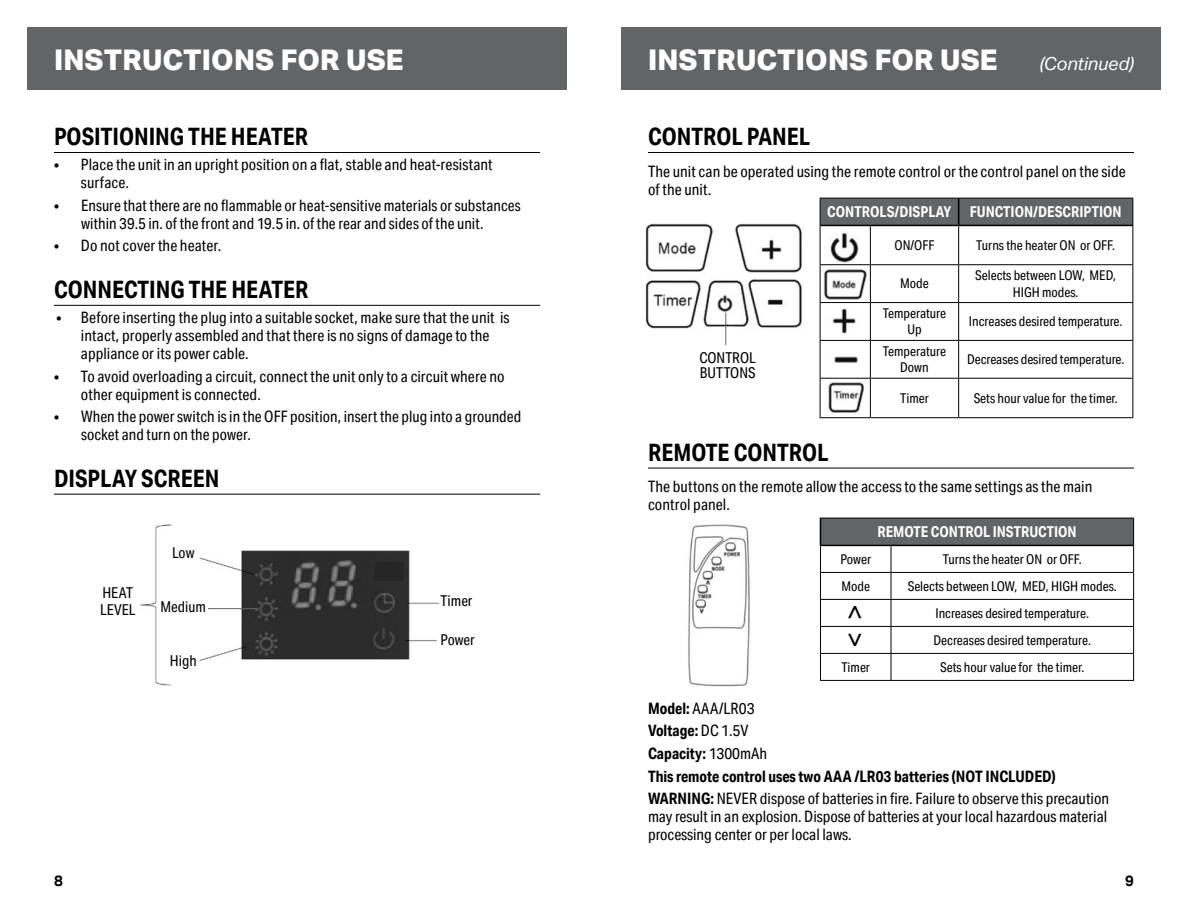
<style>
.page{position:relative;width:1188px;height:918px;background:#fff}
.page>*{position:absolute;margin:0;border:0;box-sizing:border-box;transform-origin:0 0}
.t1{font:800 28.5px "Aktiv Grotesk";letter-spacing:.005em;color:#fff}
.t2{font:27.3px "Aktiv Grotesk";color:#000}
.t3{font:700 24px "Aktiv Grotesk Cd";color:#000}
.t4{font:italic 18px "Aktiv Grotesk";color:#fff}
.t5{font:15.75px/18px "Aktiv Grotesk Cd";letter-spacing:.005em;color:#000}
.t6{font:700 15.75px/22.6px "Aktiv Grotesk Cd";color:#000}
.t7{font:700 15px "Aktiv Grotesk Cd";color:#fff}
.t8{font:15px/15px "Aktiv Grotesk Cd";color:#000}
.t9{font:700 15px "Aktiv Grotesk";color:#000}
.t10{font:13.5px/16.2px "Aktiv Grotesk Cd";color:#000;text-align:center}
.s1{font-weight:400}
</style>
<div class="page">
<div style="left:621px;top:27px;width:540px;height:63px;background:#636466"></div>
<div style="left:27px;top:27px;width:540px;height:63px;background:#636466"></div>
<hr style="left:648px;top:152px;width:486px;height:1px;background:#000">
<hr style="left:648px;top:468px;width:486px;height:1px;background:#000">
<img style="left:645px;top:198px;width:175px;height:147px">
<img style="left:688px;top:524px;width:62px;height:163px">
<img style="left:821px;top:233px;width:48px;height:180px">
<hr style="left:820px;top:225px;width:50px;height:1px;background:#000">
<hr style="left:870px;top:225px;width:89px;height:1px;background:#000">
<hr style="left:959px;top:225px;width:173px;height:1px;background:#000">
<svg style="left:820px;top:198px;width:313px;height:27px;background:#5f6061"></svg>
<hr style="left:820px;top:225px;width:1px;height:39px;background:#000">
<hr style="left:1132px;top:225px;width:1px;height:39px;background:#000">
<hr style="left:820px;top:265px;width:1px;height:37px;background:#000">
<hr style="left:1132px;top:265px;width:1px;height:37px;background:#000">
<hr style="left:820px;top:303px;width:1px;height:37px;background:#000">
<hr style="left:1132px;top:303px;width:1px;height:37px;background:#000">
<hr style="left:820px;top:341px;width:1px;height:37px;background:#000">
<hr style="left:1132px;top:341px;width:1px;height:37px;background:#000">
<hr style="left:820px;top:379px;width:1px;height:38px;background:#000">
<hr style="left:1132px;top:379px;width:1px;height:38px;background:#000">
<hr style="left:820px;top:417px;width:50px;height:1px;background:#000">
<hr style="left:870px;top:417px;width:89px;height:1px;background:#000">
<hr style="left:959px;top:417px;width:174px;height:1px;background:#000">
<hr style="left:870px;top:226px;width:1px;height:38px;background:#000">
<hr style="left:958px;top:226px;width:1px;height:38px;background:#000">
<hr style="left:820px;top:264px;width:50px;height:1px;background:#000">
<hr style="left:870px;top:264px;width:89px;height:1px;background:#000">
<hr style="left:870px;top:265px;width:1px;height:37px;background:#000">
<hr style="left:959px;top:264px;width:174px;height:1px;background:#000">
<hr style="left:958px;top:265px;width:1px;height:37px;background:#000">
<hr style="left:820px;top:302px;width:50px;height:1px;background:#000">
<hr style="left:870px;top:302px;width:89px;height:1px;background:#000">
<hr style="left:870px;top:303px;width:1px;height:37px;background:#000">
<hr style="left:959px;top:302px;width:174px;height:1px;background:#000">
<hr style="left:958px;top:303px;width:1px;height:37px;background:#000">
<hr style="left:820px;top:340px;width:50px;height:1px;background:#000">
<hr style="left:870px;top:340px;width:89px;height:1px;background:#000">
<hr style="left:870px;top:341px;width:1px;height:37px;background:#000">
<hr style="left:959px;top:340px;width:174px;height:1px;background:#000">
<hr style="left:958px;top:341px;width:1px;height:37px;background:#000">
<hr style="left:820px;top:378px;width:50px;height:1px;background:#000">
<hr style="left:870px;top:378px;width:89px;height:1px;background:#000">
<hr style="left:870px;top:379px;width:1px;height:38px;background:#000">
<hr style="left:959px;top:378px;width:174px;height:1px;background:#000">
<hr style="left:958px;top:379px;width:1px;height:38px;background:#000">
<div style="left:820px;top:518px;width:314px;height:27px;background:#636466"></div>
<hr style="left:820px;top:545px;width:71px;height:1px;background:#000">
<hr style="left:891px;top:545px;width:242px;height:1px;background:#000">
<hr style="left:820px;top:518px;width:71px;height:1px;background:#000">
<hr style="left:891px;top:518px;width:243px;height:1px;background:#000">
<svg style="left:1133px;top:518px;width:1px;height:162px"></svg>
<hr style="left:820px;top:680px;width:71px;height:1px;background:#000">
<hr style="left:891px;top:680px;width:243px;height:1px;background:#000">
<hr style="left:820px;top:572px;width:71px;height:1px;background:#000">
<hr style="left:891px;top:572px;width:243px;height:1px;background:#000">
<hr style="left:820px;top:599px;width:71px;height:1px;background:#000">
<hr style="left:891px;top:599px;width:243px;height:1px;background:#000">
<hr style="left:820px;top:626px;width:71px;height:1px;background:#000">
<hr style="left:891px;top:626px;width:243px;height:1px;background:#000">
<hr style="left:820px;top:653px;width:71px;height:1px;background:#000">
<svg style="left:820px;top:518px;width:1px;height:162px"></svg>
<hr style="left:891px;top:653px;width:243px;height:1px;background:#000">
<svg style="left:891px;top:546px;width:1px;height:134px"></svg>
<hr style="left:725px;top:313px;width:1px;height:32px;background:#636466">
<hr style="left:54px;top:152px;width:486px;height:1px;background:#000">
<hr style="left:54px;top:305px;width:486px;height:1px;background:#000">
<hr style="left:54px;top:494px;width:486px;height:1px;background:#000">
<img style="left:140px;top:524px;width:300px;height:162px">
<hr style="left:208px;top:608px;width:50px;height:1px;background:#636466">
<h1 class="t1" style="left:54px;top:43px;width:351px">INSTRUCTIONS FOR USE</h1>
<h1 class="t1" style="left:648px;top:43px;width:351px">INSTRUCTIONS FOR USE</h1>
<p class="t4" style="left:1039px;top:53px;width:96px">(Continued)</p>
<h3 class="t3" style="left:54px;top:122px;width:256px">POSITIONING THE HEATER</h3>
<p class="t5" style="left:81px;top:155px;width:413px;text-indent:-27px">• Place the unit in an upright position on a flat, stable and heat-resistant surface.</p>
<p class="t5" style="left:81px;top:196px;width:441px;text-indent:-27px">• Ensure that there are no flammable or heat-sensitive materials or substances within 39.5 in. of the front and 19.5 in. of the rear and sides of the unit.</p>
<p class="t5" style="left:54px;top:237px;width:169px">• Do not cover the heater.</p>
<h3 class="t3" style="left:54px;top:275px;width:256px">CONNECTING THE HEATER</h3>
<p class="t5" style="left:81px;top:308px;width:430px;text-indent:-24px">• Before inserting the plug into a suitable socket, make sure that the unit is intact, properly assembled and that there is no signs of damage to the appliance or its power cable.</p>
<p class="t5" style="left:81px;top:367px;width:425px;text-indent:-27px">• To avoid overloading a circuit, connect the unit only to a circuit where no other equipment is connected.</p>
<p class="t5" style="left:81px;top:407px;width:442px;text-indent:-27px">• When the power switch is in the OFF position, insert the plug into a grounded socket and turn on the power.</p>
<h3 class="t3" style="left:54px;top:464px;width:167px">DISPLAY SCREEN</h3>
<p class="t8" style="left:100px;top:584px;width:37px;line-height:16.5px">HEAT<br>LEVEL</p>
<p class="t8" style="left:172px;top:545px;width:24px">Low</p>
<p class="t8" style="left:160px;top:599px;width:47px">Medium</p>
<p class="t8" style="left:170px;top:653px;width:28px">High</p>
<p class="t9" style="left:54px;top:872px;width:10px">8</p>
<p class="t8" style="left:441px;top:593px;width:33px">Timer</p>
<p class="t8" style="left:441px;top:632px;width:36px">Power</p>
<h3 class="t3" style="left:648px;top:122px;width:164px">CONTROL PANEL</h3>
<p class="t5" style="left:648px;top:162px;width:479px">The unit can be operated using the remote control or the control panel on the side of the unit.</p>
<p class="t8" style="left:699px;top:350px;width:58px">CONTROL<br>BUTTONS</p>
<p class="t7" style="left:827px;top:203px;width:296px">CONTROLS/DISPLAY FUNCTION/DESCRIPTION</p>
<p class="t10" style="left:895px;top:237px;width:41px">ON/OFF</p>
<p class="t10" style="left:976px;top:237px;width:140px">Turns the heater ON or OFF.</p>
<p class="t10" style="left:900px;top:275px;width:30px">Mode</p>
<p class="t10" style="left:975px;top:267px;width:143px">Selects between LOW, MED,<br>HIGH modes.</p>
<p class="t10" style="left:883px;top:305px;width:65px">Temperature<br>Up</p>
<p class="t10" style="left:969px;top:313px;width:155px">Increases desired temperature.</p>
<p class="t10" style="left:883px;top:343px;width:65px">Temperature<br>Down</p>
<p class="t10" style="left:967px;top:351px;width:159px">Decreases desired temperature.</p>
<p class="t10" style="left:900px;top:390px;width:30px">Timer</p>
<p class="t10" style="left:974px;top:390px;width:146px">Sets hour value for the timer.</p>
<h3 class="t3" style="left:648px;top:438px;width:182px">REMOTE CONTROL</h3>
<p class="t5" style="left:648px;top:478px;width:446px">The buttons on the remote allow the access to the same settings as the main control panel.</p>
<p class="t7" style="left:877px;top:523px;width:201px">REMOTE CONTROL INSTRUCTION</p>
<p class="t10" style="left:840px;top:551px;width:32px">Power</p>
<p class="t10" style="left:943px;top:551px;width:140px">Turns the heater ON or OFF.</p>
<p class="t10" style="left:841px;top:578px;width:30px">Mode</p>
<p class="t10" style="left:908px;top:572px;width:211px;line-height:27px">Selects between LOW, MED, HIGH modes.<br>Increases desired temperature.<br>Decreases desired temperature.</p>
<p class="t10" style="left:841px;top:659px;width:30px">Timer</p>
<p class="t10" style="left:940px;top:659px;width:146px">Sets hour value for the timer.</p>
<h2 class="t2" style="left:839px;top:620px;width:18px;rotate:-90deg">&gt;</h2>
<p class="t6" style="left:648px;top:697px;width:463px">Model: <span class="s1">AAA/LR03<br></span>Voltage: <span class="s1">DC 1.5V<br></span>Capacity: <span class="s1">1300mAh<br></span>This remote control uses two AAA /LR03 batteries (NOT INCLUDED)<br>WARNING: <span class="s1">NEVER dispose of batteries in fire. Failure to observe this precaution</span></p>
<p class="t5" style="left:648px;top:807px;width:461px">may result in an explosion. Dispose of batteries at your local hazardous material processing center or per local laws.</p>
<p class="t9" style="left:1125px;top:872px;width:10px">9</p>
</div>
